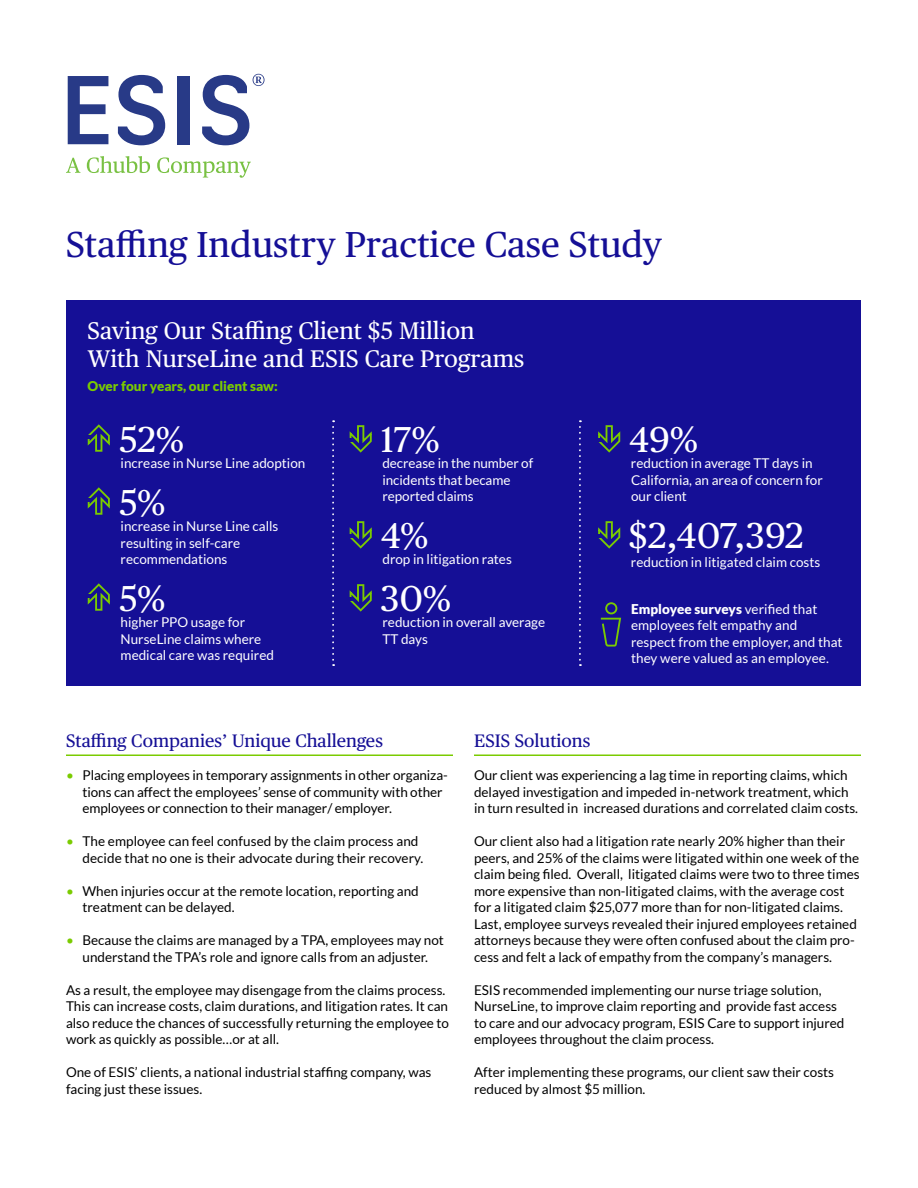
<style>
.page{position:relative;width:918px;height:1188px;background:#fff}
.page>*{position:absolute;margin:0;border:0;box-sizing:border-box;transform-origin:0 0}
.Chubb_Publico_Headli{font:36px "Chubb Publico Text";color:#150f96}
.Lato_-_Body_Copy{font:36px "Chubb Publico Text";letter-spacing:-.01em;color:#fff}
.Chub_Subhead_h2{font:24px/28.5px "Chubb Publico Text";color:#fff}
.Chubb_Subhead_h3{font:18px "Chubb Publico Text";color:#150f96}
.Lato_-_Body_Copy-2{font:13.5px/16.5px "Lato";color:#000}
.Lato_-_Body_Copy-3{font:13.5px/16.5px "Lato";color:#fff}
.Lato_-_Body_Copy-4{font:900 13.5px "Lato";color:#7acb00}
.s1{font-weight:900}
.s2{color:#7acb00}
</style>
<div class="page">
<svg style="left:66px;top:158px;width:14px;height:15px"></svg>
<svg style="left:87px;top:156px;width:63px;height:17px"></svg>
<svg style="left:157px;top:157px;width:94px;height:21px"></svg>
<svg style="left:68px;top:76px;width:40px;height:68px"></svg>
<svg style="left:118px;top:75px;width:47px;height:70px"></svg>
<div style="left:177px;top:76px;width:12px;height:68px;background:#283a87"></div>
<svg style="left:202px;top:74px;width:63px;height:71px"></svg>
<hr style="left:66px;top:754px;width:387px;height:2px;background:#7acb00">
<hr style="left:474px;top:754px;width:387px;height:2px;background:#7acb00">
<div style="left:66px;top:301px;width:795px;height:385px;background:#150f96"></div>
<svg style="left:87px;top:424px;width:23px;height:28px"></svg>
<svg style="left:87px;top:487px;width:23px;height:28px"></svg>
<svg style="left:87px;top:583px;width:23px;height:28px"></svg>
<svg style="left:349px;top:425px;width:23px;height:28px"></svg>
<svg style="left:349px;top:521px;width:23px;height:28px"></svg>
<svg style="left:349px;top:584px;width:23px;height:28px"></svg>
<svg style="left:598px;top:425px;width:23px;height:28px"></svg>
<svg style="left:598px;top:521px;width:23px;height:28px"></svg>
<svg style="left:332px;top:420px;width:2px;height:246px"></svg>
<svg style="left:579px;top:420px;width:2px;height:246px"></svg>
<svg style="left:600px;top:617px;width:21px;height:30px"></svg>
<div style="left:605px;top:602px;width:12px;height:12px;border:2px solid #7acb00;border-radius:50%"></div>
<h1 class="Chubb_Publico_Headli" style="left:66px;top:217px;width:597px">Staffing Industry Practice Case Study</h1>
<h2 class="Chub_Subhead_h2" style="left:88px;top:315px;width:438px">Saving Our Staffing Client $5 Million<br>With NurseLine and ESIS Care Programs</h2>
<p class="Lato_-_Body_Copy-4" style="left:88px;top:378px;width:192px">Over four years, our client saw:</p>
<p class="Lato_-_Body_Copy" style="left:119px;top:412px;width:67px">52%</p>
<p class="Lato_-_Body_Copy-3" style="left:121px;top:455px;width:186px">increase in Nurse Line adoption</p>
<p class="Lato_-_Body_Copy" style="left:119px;top:475px;width:48px">5%</p>
<p class="Lato_-_Body_Copy-3" style="left:121px;top:518px;width:159px">increase in Nurse Line calls resulting in self-care recommendations</p>
<p class="Lato_-_Body_Copy" style="left:119px;top:571px;width:48px">5%</p>
<p class="Lato_-_Body_Copy-3" style="left:121px;top:614px;width:155px">higher PPO usage for<br>NurseLine claims where medical care was required</p>
<h1 class="Lato_-_Body_Copy" style="left:381px;top:412px;width:60px">17%</h1>
<p class="Lato_-_Body_Copy-3" style="left:382px;top:455px;width:152px">decrease in the number of incidents that became reported claims</p>
<h1 class="Lato_-_Body_Copy" style="left:381px;top:508px;width:49px">4%</h1>
<p class="Lato_-_Body_Copy-3" style="left:382px;top:551px;width:131px">drop in litigation rates</p>
<h1 class="Lato_-_Body_Copy" style="left:381px;top:571px;width:72px">30%</h1>
<p class="Lato_-_Body_Copy-3" style="left:382px;top:614px;width:164px">reduction in overall average<br>TT days</p>
<h1 class="Lato_-_Body_Copy" style="left:629px;top:412px;width:70px">49%</h1>
<p class="Lato_-_Body_Copy-3" style="left:631px;top:455px;width:193px">reduction in average TT days in<br>California, an area of concern for our client</p>
<h1 class="Lato_-_Body_Copy" style="left:629px;top:508px;width:176px">$2,407,392</h1>
<p class="Lato_-_Body_Copy-3" style="left:631px;top:554px;width:191px">reduction in litigated claim costs</p>
<p class="Lato_-_Body_Copy-3" style="left:631px;top:600px;width:213px"><span class="s1">Employee surveys</span> verified that employees felt empathy and respect from the employer, and that they were valued as an employee.</p>
<h3 class="Chubb_Subhead_h3" style="left:66px;top:727px;width:318px">Staffing Companies’ Unique Challenges</h3>
<p class="Lato_-_Body_Copy-2" style="left:82px;top:767px;width:367px;text-indent:-16px"><span class="s2">•</span> Placing employees in temporary assignments in other organiza&shy;tions can affect the employees’ sense of community with other employees or connection to their manager/ employer.</p>
<p class="Lato_-_Body_Copy-2" style="left:82px;top:833px;width:342px;text-indent:-16px"><span class="s2">•</span> The employee can feel confused by the claim process and decide that no one is their advocate during their recovery.</p>
<p class="Lato_-_Body_Copy-2" style="left:82px;top:882px;width:338px;text-indent:-16px"><span class="s2">•</span> When injuries occur at the remote location, reporting and treatment can be delayed.</p>
<p class="Lato_-_Body_Copy-2" style="left:66px;top:932px;width:379px;text-align:center"><span class="s2">•</span> Because the claims are managed by a TPA, employees may not understand the TPA’s role and ignore calls from an adjuster.</p>
<p class="Lato_-_Body_Copy-2" style="left:66px;top:981px;width:385px">As a result, the employee may disengage from the claims process.<br>This can increase costs, claim durations, and litigation rates. It can also reduce the chances of successfully returning the employee to work as quickly as possible…or at all.</p>
<p class="Lato_-_Body_Copy-2" style="left:66px;top:1064px;width:367px">One of ESIS’ clients, a national industrial staffing company, was facing just these issues.</p>
<h3 class="Chubb_Subhead_h3" style="left:474px;top:727px;width:118px">ESIS Solutions</h3>
<p class="Lato_-_Body_Copy-2" style="left:474px;top:767px;width:386px">Our client was experiencing a lag time in reporting claims, which delayed investigation and impeded in-network treatment, which in turn resulted in increased durations and correlated claim costs.</p>
<p class="Lato_-_Body_Copy-2" style="left:474px;top:833px;width:387px">Our client also had a litigation rate nearly 20% higher than their peers, and 25% of the claims were litigated within one week of the claim being filed. Overall, litigated claims were two to three times more expensive than non-litigated claims, with the average cost for a litigated claim $25,077 more than for non-litigated claims.<br>Last, employee surveys revealed their injured employees retained attorneys because they were often confused about the claim pro&shy;cess and felt a lack of empathy from the company’s managers.</p>
<p class="Lato_-_Body_Copy-2" style="left:474px;top:981px;width:372px">ESIS recommended implementing our nurse triage solution, NurseLine, to improve claim reporting and provide fast access to care and our advocacy program, ESIS Care to support injured employees throughout the claim process.</p>
<p class="Lato_-_Body_Copy-2" style="left:474px;top:1064px;width:362px">After implementing these programs, our client saw their costs reduced by almost $5 million.</p>
</div>
